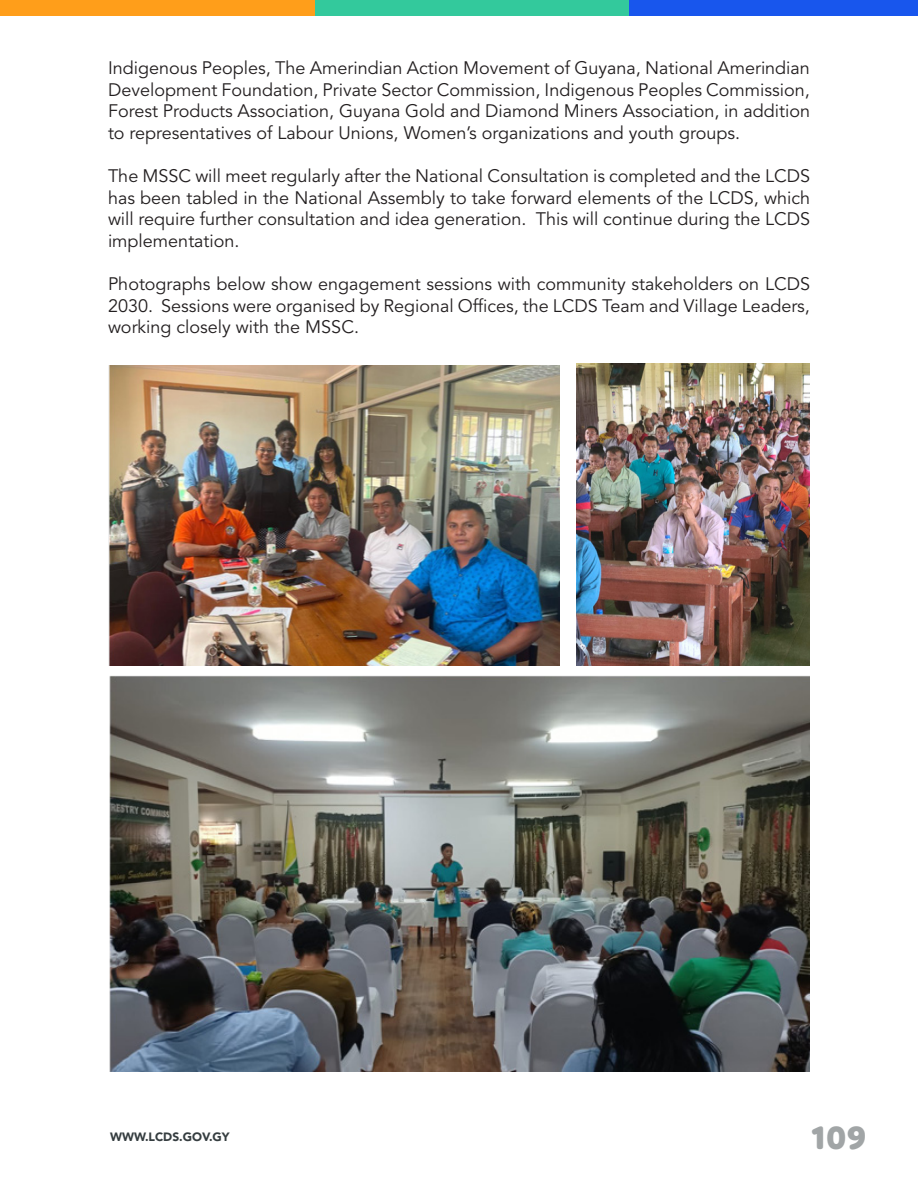
<style>
.page{position:relative;width:918px;height:1188px;background:#fff}
.page>*{position:absolute;margin:0;border:0;box-sizing:border-box;transform-origin:0 0}
.t1{font:800 34.5px "Domus Titling";color:#a1a5a6}
.Paragraph_Style_2{font:18px/21.6px "Avenir LT Std";color:#231f20;text-align:justify}
.t2{font:900 12px "Avenir LT Std";color:#353d40}
</style>
<div class="page">
<div style="left:0;top:0;width:315px;height:15px;background:#ff9e1a"></div>
<div style="left:315px;top:0;width:316px;height:15px;background:#33c99c"></div>
<div style="left:630px;top:0;width:288px;height:15px;background:#1856ed"></div>
<img style="left:108px;top:365px;width:451px;height:301px">
<img style="left:109px;top:675px;width:701px;height:396px">
<img style="left:577px;top:364px;width:233px;height:302px">
<p class="Paragraph_Style_2" style="left:108px;top:58px;width:704px">Indigenous Peoples, The Amerindian Action Movement of Guyana, National Amerindian Development Foundation, Private Sector Commission, Indigenous Peoples Commission, Forest Products Association, Guyana Gold and Diamond Miners Association, in addition to representatives of Labour Unions, Women’s organizations and youth groups.</p>
<p class="Paragraph_Style_2" style="left:108px;top:166px;width:704px">The MSSC will meet regularly after the National Consultation is completed and the LCDS has been tabled in the National Assembly to take forward elements of the LCDS, which will require further consultation and idea generation. This will continue during the LCDS implementation.</p>
<p class="Paragraph_Style_2" style="left:108px;top:274px;width:704px">Photographs below show engagement sessions with community stakeholders on LCDS 2030. Sessions were organised by Regional Offices, the LCDS Team and Village Leaders, working closely with the MSSC.</p>
<p class="t2" style="left:110px;top:1130px;width:121px">WWW.LCDS.GOV.GY</p>
<h1 class="t1" style="left:812px;top:1116px;width:56px">109</h1>
</div>
